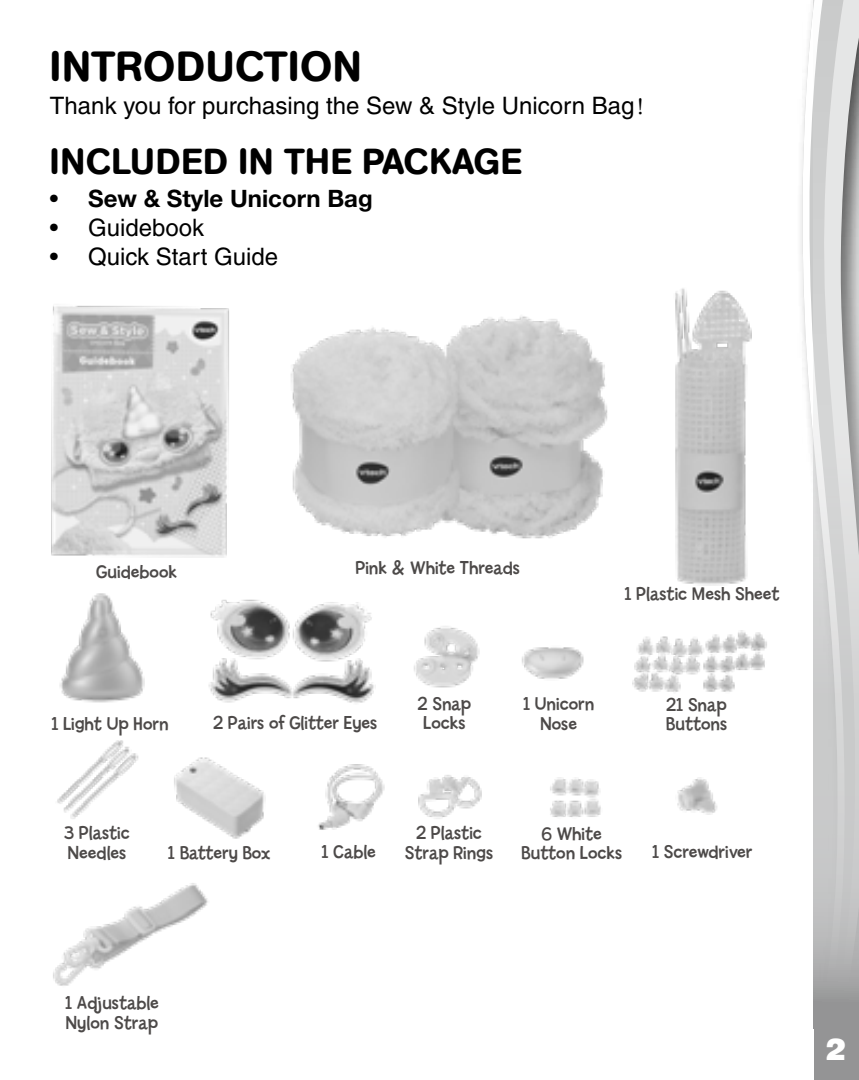
<style>
.page{position:relative;width:859px;height:1080px;background:#fff}
.page>*{position:absolute;margin:0;border:0;box-sizing:border-box;transform-origin:0 0}
.t1{font:500 42px "AG Book Rounded";letter-spacing:.02em;color:#000}
.t2{font:500 36px "AG Book Rounded";letter-spacing:.02em;color:#000}
.t3{font:33px "Helvetica Black cyr Bold";color:#fff}
.t4{font:500 24px "Helvetica";color:#000}
.t5{font:700 24px "Helvetica Neue 75";color:#000}
.t6{font:19.5px/19.5px "Billy";color:#4c4948}
.s1{font-family:"Adobe Song Std";font-weight:300}
.s2{font-family:"Helvetica";font-weight:500}
</style>
<div class="page">
<svg style="left:802px;top:0;width:12px;height:1029px"></svg>
<svg style="left:814px;top:0;width:45px;height:1080px;background:#c6c7c7"></svg>
<img style="left:51px;top:288px;width:716px;height:698px">
<h1 class="t1" style="left:50px;top:42px;width:313px">INTRODUCTION</h1>
<p class="t4" style="left:50px;top:92px;width:610px">Thank you for purchasing the Sew &amp; Style Unicorn Bag<span class="s1">！</span></p>
<h2 class="t2" style="left:50px;top:141px;width:473px">INCLUDED IN THE PACKAGE</h2>
<p class="t5" style="left:50px;top:184px;width:324px"><span class="s2">•</span> Sew &amp; Style Unicorn Bag</p>
<p class="t4" style="left:50px;top:214px;width:156px">• Guidebook</p>
<p class="t4" style="left:50px;top:243px;width:230px">• Quick Start Guide</p>
<p class="t6" style="left:96px;top:562px;width:82px">Guidebook</p>
<p class="t6" style="left:355px;top:559px;width:166px">Pink &amp; White Threads</p>
<p class="t6" style="left:624px;top:585px;width:157px">1 Plastic Mesh Sheet</p>
<p class="t6" style="left:51px;top:714px;width:119px">1 Light Up Horn</p>
<p class="t6" style="left:213px;top:713px;width:166px">2 Pairs of Glitter Eyes</p>
<p class="t6" style="left:418px;top:694px;width:55px">2 Snap<br>Locks</p>
<p class="t6" style="left:666px;top:695px;width:63px">21 Snap<br>Buttons</p>
<p class="t6" style="left:523px;top:695px;width:73px;text-align:center">1 Unicorn<br>Nose</p>
<p class="t6" style="left:64px;top:824px;width:67px">3 Plastic<br>Needles</p>
<p class="t6" style="left:405px;top:824px;width:90px;text-align:center">2 Plastic<br>Strap Rings</p>
<p class="t6" style="left:168px;top:843px;width:104px">1 Battery Box</p>
<p class="t6" style="left:321px;top:843px;width:56px">1 Cable</p>
<p class="t6" style="left:521px;top:824px;width:103px;text-align:center">6 White<br>Button Locks</p>
<p class="t6" style="left:652px;top:842px;width:102px">1 Screwdriver</p>
<p class="t6" style="left:65px;top:994px;width:95px">1 Adjustable<br>Nylon Strap</p>
<h3 class="t3" style="left:826px;top:1033px;width:22px">2</h3>
</div>
